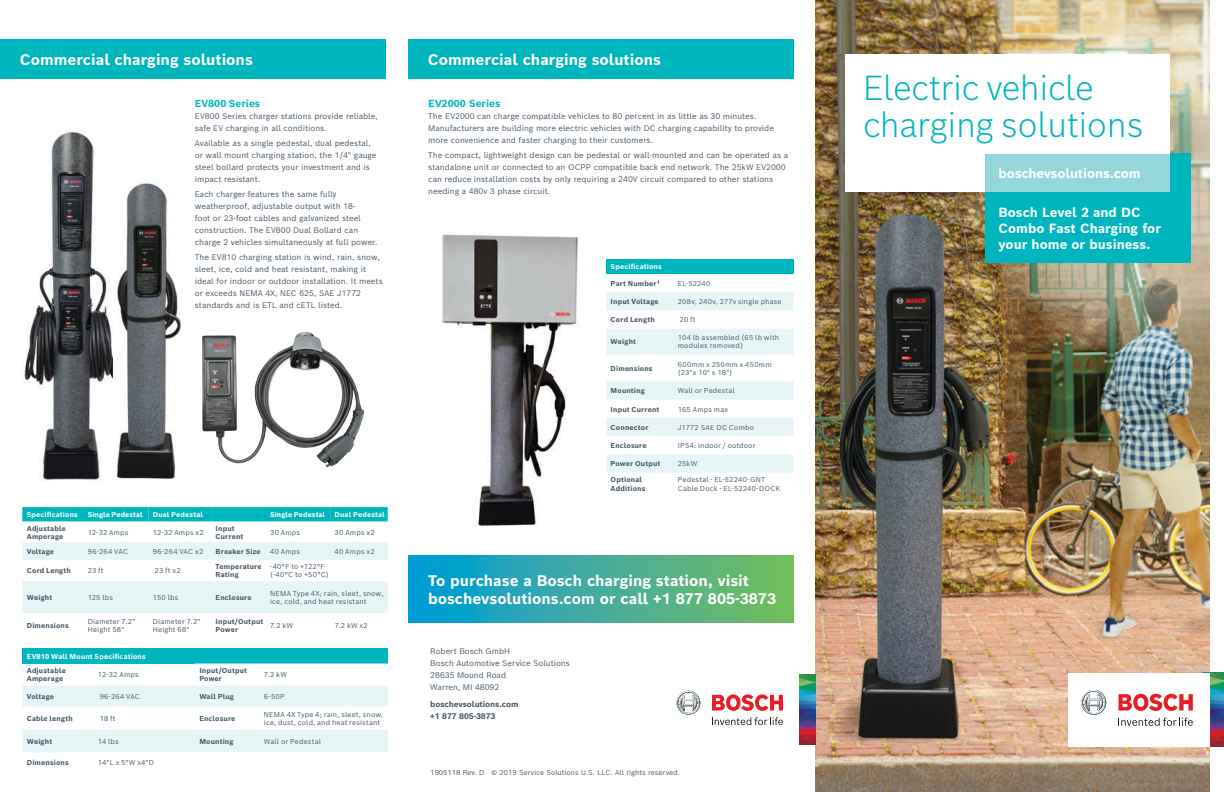
<style>
.page{position:relative;width:1224px;height:792px;background:#fff}
.page>*{position:absolute;margin:0;border:0;box-sizing:border-box;transform-origin:0 0}
.t1{font:300 34px/37px "Bosch Sans";letter-spacing:-.01em;color:#00b6be}
.t2{font:700 15px/18px "Bosch Sans";color:#fff}
.t3{font:700 13px/16px "Bosch Sans";color:#fff}
.t4{font:700 10px "Bosch Sans";color:#00b6be}
.t5{font:8px/12px "Bosch Sans";color:#475765}
.t6{font:700 8px/12px "Bosch Sans";letter-spacing:-.005em;color:#475765}
.t7{font:7px/8px "Bosch Sans";letter-spacing:.02em;color:#475765}
.t8{font:700 7px/8px "Bosch Sans";letter-spacing:.02em;color:#475765}
.t9{font:700 7px "Bosch Sans";letter-spacing:.02em;color:#fff}
.t10{font:7px "Bosch Sans";color:#475765}
.t11{font:7px/8px "Bosch Sans";letter-spacing:.04em;color:#475765}
</style>
<div class="page">
<img style="left:816px;top:0;width:394px;height:792px">
<svg style="left:1209px;top:673px;width:15px;height:73px"></svg>
<div style="left:1068px;top:673px;width:141px;height:73px;background:#fff"></div>
<svg style="left:1081px;top:690px;width:26px;height:25px"></svg>
<svg style="left:1118px;top:718px;width:75px;height:8px"></svg>
<svg style="left:1118px;top:694px;width:75px;height:17px"></svg>
<svg style="left:799px;top:674px;width:17px;height:71px"></svg>
<svg style="left:676px;top:691px;width:25px;height:24px"></svg>
<svg style="left:712px;top:717px;width:71px;height:8px"></svg>
<svg style="left:712px;top:694px;width:71px;height:17px"></svg>
<svg style="left:408px;top:555px;width:386px;height:68px;background:#3eac9c"></svg>
<img style="left:24px;top:131px;width:89px;height:349px">
<svg style="left:22px;top:507px;width:366px;height:15px;background:#0cb9c1"></svg>
<svg style="left:22px;top:542px;width:366px;height:71px"></svg>
<div style="left:606px;top:259px;width:188px;height:15px;background:#00b6be"></div>
<svg style="left:606px;top:292px;width:188px;height:181px"></svg>
<div style="left:0;top:40px;width:386px;height:39px;background:#00b6be"></div>
<div style="left:408px;top:40px;width:386px;height:39px;background:#00b6be"></div>
<div style="left:985px;top:154px;width:205px;height:109px;background:#00b6be"></div>
<div style="left:845px;top:55px;width:324px;height:137px;background:#fff"></div>
<div style="left:985px;top:154px;width:184px;height:38px;background:#94d6da"></div>
<img style="left:442px;top:234px;width:136px;height:293px">
<img style="left:117px;top:183px;width:64px;height:296px">
<div style="left:22px;top:648px;width:366px;height:16px;background:#00b6be"></div>
<svg style="left:22px;top:686px;width:366px;height:66px"></svg>
<img style="left:202px;top:332px;width:154px;height:132px">
<h2 class="t2" style="left:20px;top:51px;width:235px">Commercial charging solutions</h2>
<h2 class="t2" style="left:428px;top:51px;width:235px">Commercial charging solutions</h2>
<p class="t4" style="left:195px;top:97px;width:67px">EV800 Series</p>
<p class="t5" style="left:195px;top:110px;width:185px">EV800 Series charger stations provide reliable, safe EV charging in all conditions.</p>
<p class="t5" style="left:195px;top:137px;width:183px">Available as a single pedestal, dual pedestal, or wall mount charging station, the 1/4" gauge steel bollard protects your investment and is impact resistant.</p>
<p class="t5" style="left:195px;top:188px;width:184px">Each charger features the same fully weatherproof, adjustable output with 18-<br>foot or 23-foot cables and galvanized steel construction. The EV800 Dual Bollard can charge 2 vehicles simultaneously at full power.</p>
<p class="t5" style="left:195px;top:250px;width:189px">The EV810 charging station is wind, rain, snow, sleet, ice, cold and heat resistant, making it ideal for indoor or outdoor installation. It meets or exceeds NEMA 4X, NEC 625, SAE J1772 standards and is ETL and cETL listed.</p>
<p class="t9" style="left:27px;top:510px;width:53px">Specifications</p>
<p class="t9" style="left:88px;top:510px;width:57px">Single Pedestal</p>
<p class="t9" style="left:153px;top:510px;width:52px">Dual Pedestal</p>
<p class="t9" style="left:270px;top:510px;width:57px">Single Pedestal</p>
<p class="t9" style="left:335px;top:510px;width:52px">Dual Pedestal</p>
<p class="t8" style="left:27px;top:524px;width:41px">Adjustable<br>Amperage</p>
<p class="t7" style="left:88px;top:528px;width:42px">12-32 Amps</p>
<p class="t7" style="left:153px;top:528px;width:52px">12-32 Amps x2</p>
<p class="t8" style="left:216px;top:524px;width:29px">Input<br>Current</p>
<p class="t7" style="left:270px;top:528px;width:32px">30 Amps</p>
<p class="t7" style="left:335px;top:528px;width:42px">30 Amps x2</p>
<p class="t8" style="left:27px;top:547px;width:29px">Voltage</p>
<p class="t7" style="left:88px;top:547px;width:42px">96-264 VAC</p>
<p class="t7" style="left:153px;top:547px;width:52px">96-264 VAC x2</p>
<p class="t8" style="left:216px;top:547px;width:47px">Breaker Size</p>
<p class="t7" style="left:270px;top:547px;width:31px">40 Amps</p>
<p class="t7" style="left:335px;top:547px;width:42px">40 Amps x2</p>
<p class="t8" style="left:27px;top:567px;width:46px">Cord Length</p>
<p class="t7" style="left:88px;top:567px;width:17px">23 ft</p>
<p class="t7" style="left:155px;top:567px;width:28px">23 ft x2</p>
<p class="t8" style="left:216px;top:563px;width:47px">Temperature<br>Rating</p>
<p class="t7" style="left:270px;top:563px;width:60px">-40°F to +122°F (-40°C to +50°C)</p>
<p class="t8" style="left:27px;top:593px;width:27px">Weight</p>
<p class="t7" style="left:88px;top:593px;width:27px">125 lbs</p>
<p class="t7" style="left:153px;top:593px;width:27px">150 lbs</p>
<p class="t8" style="left:216px;top:593px;width:37px">Enclosure</p>
<p class="t7" style="left:270px;top:589px;width:115px">NEMA Type 4X; rain, sleet, snow, ice, cold, and heat resistant</p>
<p class="t8" style="left:27px;top:621px;width:43px">Dimensions</p>
<p class="t7" style="left:88px;top:617px;width:49px">Diameter 7.2"<br>Height 58"</p>
<p class="t7" style="left:153px;top:617px;width:49px">Diameter 7.2"<br>Height 68"</p>
<p class="t8" style="left:216px;top:617px;width:49px">Input/Output<br>Power</p>
<p class="t7" style="left:270px;top:621px;width:25px">7.2 kW</p>
<p class="t7" style="left:335px;top:621px;width:35px">7.2 kW x2</p>
<p class="t9" style="left:27px;top:651px;width:120px">EV810 Wall Mount Specifications</p>
<p class="t8" style="left:27px;top:667px;width:41px">Adjustable<br>Amperage</p>
<p class="t7" style="left:98px;top:671px;width:42px">12-32 Amps</p>
<p class="t8" style="left:199px;top:667px;width:49px">Input/Output<br>Power</p>
<p class="t7" style="left:264px;top:671px;width:25px">7.2 kW</p>
<p class="t8" style="left:27px;top:692px;width:29px">Voltage</p>
<p class="t7" style="left:100px;top:692px;width:42px">96-264 VAC</p>
<p class="t8" style="left:199px;top:692px;width:36px">Wall Plug</p>
<p class="t7" style="left:264px;top:692px;width:22px">6-50P</p>
<p class="t8" style="left:27px;top:714px;width:47px">Cable length</p>
<p class="t7" style="left:100px;top:714px;width:17px">18 ft</p>
<p class="t8" style="left:199px;top:714px;width:37px">Enclosure</p>
<p class="t7" style="left:264px;top:710px;width:121px">NEMA 4X Type 4; rain, sleet, snow, ice, dust, cold, and heat resistant</p>
<p class="t8" style="left:27px;top:737px;width:27px">Weight</p>
<p class="t7" style="left:98px;top:737px;width:23px">14 lbs</p>
<p class="t8" style="left:199px;top:737px;width:36px">Mounting</p>
<p class="t7" style="left:264px;top:737px;width:59px">Wall or Pedestal</p>
<p class="t8" style="left:27px;top:759px;width:43px">Dimensions</p>
<p class="t7" style="left:98px;top:759px;width:58px">14"L x 5"W x4"D</p>
<p class="t4" style="left:428px;top:97px;width:74px">EV2000 Series</p>
<p class="t5" style="left:428px;top:110px;width:347px">The EV2000 can charge compatible vehicles to 80 percent in as little as 30 minutes.<br>Manufacturers are building more electric vehicles with DC charging capability to provide more convenience and faster charging to their customers.</p>
<p class="t5" style="left:428px;top:149px;width:361px">The compact, lightweight design can be pedestal or wall-mounted and can be operated as a standalone unit or connected to an OCPP compatible back end network. The 25kW EV2000 can reduce installation costs by only requiring a 240V circuit compared to other stations needing a 480v 3 phase circuit.</p>
<p class="t9" style="left:611px;top:262px;width:53px">Specifications</p>
<p class="t8" style="left:611px;top:279px;width:51px">Part Number<sup>1</sup></p>
<p class="t7" style="left:678px;top:279px;width:34px">EL-52240</p>
<p class="t8" style="left:611px;top:297px;width:50px">Input Voltage</p>
<p class="t7" style="left:678px;top:297px;width:105px">208v, 240v, 277v single phase</p>
<p class="t8" style="left:611px;top:316px;width:46px">Cord Length</p>
<p class="t7" style="left:680px;top:316px;width:18px">20 ft</p>
<p class="t8" style="left:611px;top:338px;width:27px">Weight</p>
<p class="t7" style="left:678px;top:334px;width:103px">104 lb assembled (65 lb with modules removed)</p>
<p class="t8" style="left:611px;top:364px;width:43px">Dimensions</p>
<p class="t11" style="left:678px;top:360px;width:95px">600mm x 250mm x 450mm (23"x 10" x 18")</p>
<p class="t8" style="left:611px;top:387px;width:36px">Mounting</p>
<p class="t7" style="left:678px;top:387px;width:59px">Wall or Pedestal</p>
<p class="t8" style="left:611px;top:405px;width:50px">Input Current</p>
<p class="t7" style="left:678px;top:405px;width:52px">165 Amps max</p>
<p class="t8" style="left:611px;top:423px;width:39px">Connector</p>
<p class="t7" style="left:678px;top:423px;width:78px">J1772 SAE DC Combo</p>
<p class="t8" style="left:611px;top:441px;width:37px">Enclosure</p>
<p class="t7" style="left:678px;top:441px;width:79px">IP54: indoor / outdoor</p>
<p class="t8" style="left:611px;top:460px;width:51px">Power Output</p>
<p class="t7" style="left:678px;top:459px;width:21px">25kW</p>
<p class="t8" style="left:611px;top:475px;width:36px;line-height:9px">Optional<br>Additions</p>
<p class="t7" style="left:678px;top:475px;width:104px;line-height:9px">Pedestal - EL-52240-GNT<br>Cable Dock - EL-52240-DOCK</p>
<h2 class="t2" style="left:428px;top:571px;width:350px">To purchase a Bosch charging station, visit boschevsolutions.com or call +1 877 805-3873</h2>
<p class="t5" style="left:430px;top:644px;width:141px">Robert Bosch GmbH<br>Bosch Automotive Service Solutions<br>28635 Mound Road<br>Warren, MI 48092</p>
<p class="t6" style="left:430px;top:698px;width:90px">boschevsolutions.com +1 877 805-3873</p>
<p class="t10" style="left:430px;top:768px;width:251px">1905118 Rev. D © 2019 Service Solutions U.S. LLC. All rights reserved.</p>
<h1 class="t1" style="left:863px;top:68px;width:282px">Electric vehicle charging solutions</h1>
<h3 class="t3" style="left:998px;top:165px;width:144px">boschevsolutions.com</h3>
<h3 class="t3" style="left:998px;top:204px;width:164px">Bosch Level 2 and DC<br>Combo Fast Charging for your home or business.</h3>
</div>
